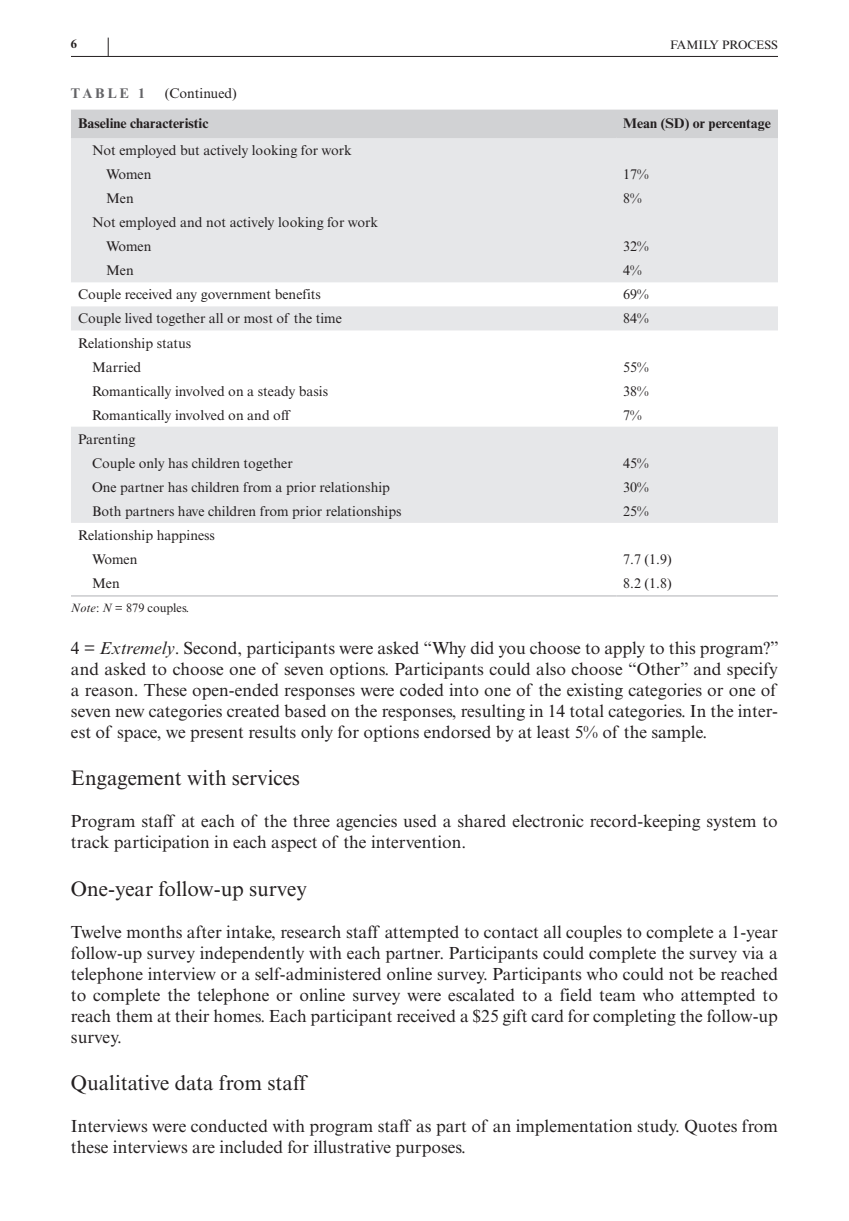
<style>
.page{position:relative;width:849px;height:1221px;background:#fff}
.page>*{position:absolute;margin:0;border:0;box-sizing:border-box;transform-origin:0 0}
.t1{font:21px "Times New Roman MT Std";color:#231f20}
.t2{font:17.5px/21px "Times New Roman MT Std";color:#231f20}
.t3{font:14px/24px "Times New Roman MT Std";color:#231f20}
.t4{font:700 14px "Times New Roman MT Std";color:#231f20}
.t5{font:700 14px "Times New Roman MT Std";letter-spacing:.2em;color:#636366}
.t6{font:12.25px "Times New Roman MT Std";color:#231f20}
.t7{font:700 12.25px "Times New Roman MT Std";color:#231f20}
.s1{font-style:italic}
</style>
<div class="page">
<hr style="left:71px;top:56px;width:706px;height:1px;background:#231f20">
<svg style="left:108px;top:38px;width:1px;height:18px"></svg>
<div style="left:71px;top:110px;width:706px;height:26px;background:#d1d2d4"></div>
<svg style="left:71px;top:138px;width:706px;height:385px;fill:#e6e7e9"></svg>
<hr style="left:71px;top:136px;width:545px;height:2px;background:#d1d2d4">
<hr style="left:616px;top:136px;width:161px;height:2px;background:#d1d2d4">
<hr style="left:71px;top:595px;width:545px;height:1px;background:#d1d2d4">
<hr style="left:616px;top:595px;width:161px;height:1px;background:#d1d2d4">
<p class="t7" style="left:71px;top:36px;width:8px">6</p>
<p class="t6" style="left:669px;top:38px;width:109px">FAMILY PROCESS</p>
<p class="t5" style="left:71px;top:85px;width:76px">TABLE 1</p>
<p class="t3" style="left:165px;top:81px;width:74px">(Continued)</p>
<p class="t4" style="left:78px;top:115px;width:132px">Baseline characteristic</p>
<p class="t4" style="left:623px;top:115px;width:149px">Mean (SD) or percentage</p>
<p class="t3" style="left:106px;top:138px;width:247px;text-indent:-14px">Not employed but actively looking for work<br>Women</p>
<p class="t3" style="left:623px;top:162px;width:27px">17%</p>
<p class="t3" style="left:106px;top:186px;width:29px">Men</p>
<p class="t3" style="left:623px;top:186px;width:20px">8%</p>
<p class="t3" style="left:106px;top:210px;width:273px;text-indent:-14px">Not employed and not actively looking for work<br>Women</p>
<p class="t3" style="left:623px;top:234px;width:27px">32%</p>
<p class="t3" style="left:106px;top:258px;width:29px">Men</p>
<p class="t3" style="left:623px;top:258px;width:20px">4%</p>
<p class="t3" style="left:78px;top:283px;width:244px">Couple received any government benefits</p>
<p class="t3" style="left:623px;top:283px;width:27px">69%</p>
<p class="t3" style="left:78px;top:307px;width:265px">Couple lived together all or most of the time</p>
<p class="t3" style="left:623px;top:307px;width:27px">84%</p>
<p class="t3" style="left:92px;top:331px;width:101px;text-indent:-14px">Relationship status<br>Married</p>
<p class="t3" style="left:623px;top:355px;width:27px">55%</p>
<p class="t3" style="left:92px;top:379px;width:237px">Romantically involved on a steady basis</p>
<p class="t3" style="left:623px;top:379px;width:27px">38%</p>
<p class="t3" style="left:92px;top:403px;width:199px">Romantically involved on and off</p>
<p class="t3" style="left:623px;top:403px;width:20px">7%</p>
<p class="t3" style="left:92px;top:427px;width:202px;text-indent:-14px">Parenting<br>Couple only has children together</p>
<p class="t3" style="left:623px;top:451px;width:27px">45%</p>
<p class="t3" style="left:92px;top:475px;width:299px">One partner has children from a prior relationship</p>
<p class="t3" style="left:623px;top:475px;width:27px">30%</p>
<p class="t3" style="left:92px;top:499px;width:311px">Both partners have children from prior relationships</p>
<p class="t3" style="left:623px;top:499px;width:27px">25%</p>
<p class="t3" style="left:92px;top:523px;width:124px;text-indent:-14px">Relationship happiness<br>Women</p>
<p class="t3" style="left:623px;top:547px;width:50px">7.7 (1.9)</p>
<p class="t3" style="left:92px;top:571px;width:29px">Men</p>
<p class="t3" style="left:623px;top:571px;width:50px">8.2 (1.8)</p>
<p class="t6" style="left:71px;top:600px;width:120px"><span class="s1">Note</span>: <span class="s1">N</span> = 879 couples.</p>
<p class="t2" style="left:71px;top:637px;width:709px">4 = <span class="s1">Extremely</span>. Second, participants were asked “Why did you choose to apply to this program?” and asked to choose one of seven options. Participants could also choose “Other” and specify a reason. These open-ended responses were coded into one of the existing categories or one of seven new categories created based on the responses, resulting in 14 total categories. In the inter&shy;est of space, we present results only for options endorsed by at least 5% of the sample.</p>
<p class="t1" style="left:71px;top:766px;width:230px">Engagement with services</p>
<p class="t2" style="left:71px;top:810px;width:708px">Program staff at each of the three agencies used a shared electronic record-keeping system to track participation in each aspect of the intervention.</p>
<p class="t1" style="left:71px;top:876px;width:237px">One-year follow-up survey</p>
<p class="t2" style="left:71px;top:921px;width:708px;text-align:justify">Twelve months after intake, research staff attempted to contact all couples to complete a 1-year follow-up survey independently with each partner. Participants could complete the survey via a telephone interview or a self-administered online survey. Participants who could not be reached to complete the telephone or online survey were escalated to a field team who attempted to reach them at their homes. Each participant received a $25 gift card for completing the follow-up survey.</p>
<p class="t1" style="left:71px;top:1070px;width:237px">Qualitative data from staff</p>
<p class="t2" style="left:71px;top:1115px;width:708px">Interviews were conducted with program staff as part of an implementation study. Quotes from these interviews are included for illustrative purposes.</p>
</div>
